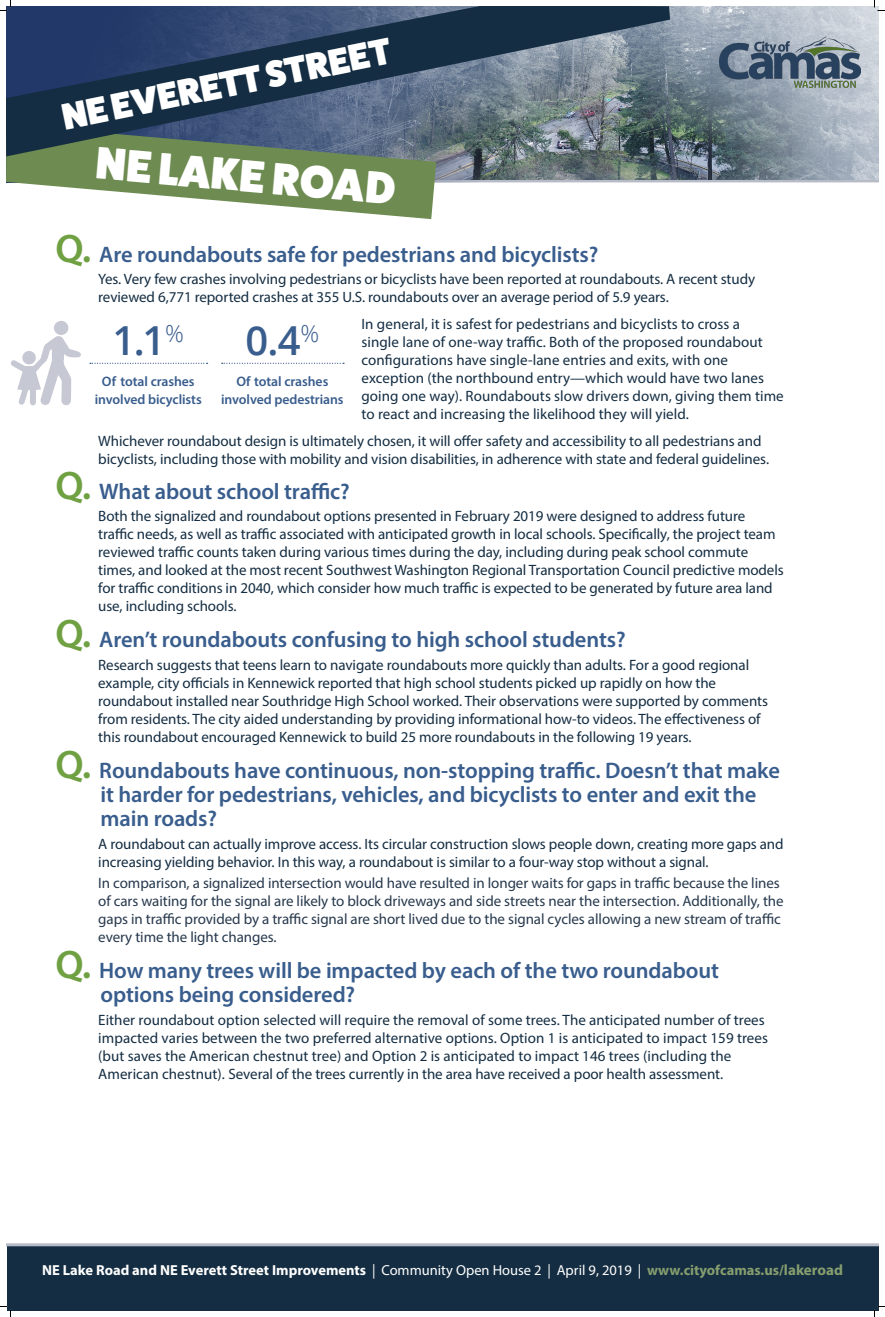
<style>
.page{position:relative;width:885px;height:1317px;background:#fff}
.page>*{position:absolute;margin:0;border:0;box-sizing:border-box;transform-origin:0 0}
.t1{font:800 45.5px "Fat Frank";color:#fff}
.Into{font:600 40px "Open Sans";color:#395d8d}
.t2{font:800 37.4px "Fat Frank";color:#fff}
.qUESTION{font:600 22.5px/24px "Myriad Pro";letter-spacing:-.005em;color:#395d8d}
.ANSWER{font:15px/18px "Myriad Pro";letter-spacing:-.005em;color:#142d42}
.ANSWER-2{font:15px/18px "Myriad Pro";letter-spacing:-.005em;color:#27394d}
.t3{font:700 14.5px "Myriad Pro";color:#fff}
.body_text{font:600 13.75px/17.5px "Myriad Pro";letter-spacing:-.005em;color:#395d8d;text-align:center}
.s1{font-size:40px;color:#6fa042}
.s2{font-weight:400}
.s3{color:#869d6e}
.s4{font-size:15px;color:#869d6e}
</style>
<div class="page">
<div style="left:8px;top:1245px;width:871px;height:66px;background:#142d42"></div>
<svg style="left:11px;top:336px;width:70px;height:69px"></svg>
<div style="left:54px;top:321px;width:14px;height:14px;background:#c6c8d3;border-radius:50%"></div>
<div style="left:22px;top:351px;width:14px;height:13px;background:#c6c8d3;border-radius:50%"></div>
<svg style="left:90px;top:363px;width:118px;height:1px"></svg>
<svg style="left:222px;top:363px;width:122px;height:1px"></svg>
<svg style="left:863px;top:6px;width:16px;height:173px;background:#c5cdd6"></svg>
<svg style="left:436px;top:6px;width:427px;height:176px;background:#87949e"></svg>
<svg style="left:6px;top:156px;width:430px;height:63px"></svg>
<svg style="left:6px;top:6px;width:664px;height:150px;background:#3f546a"></svg>
<img style="left:719px;top:36px;width:142px;height:51px">
<hr style="left:6px;top:1243px;width:873px;height:3px;background:#b7bbc8">
<svg style="left:0;top:0;width:11px;height:11px"></svg>
<svg style="left:0;top:1306px;width:11px;height:11px"></svg>
<svg style="left:874px;top:0;width:11px;height:11px"></svg>
<svg style="left:874px;top:1306px;width:11px;height:11px"></svg>
<h3 class="t2" style="left:58px;top:98px;width:336px;rotate:-12deg">NE EVERETT STREET</h3>
<h1 class="t1" style="left:98px;top:137px;width:302px;rotate:5deg">NE LAKE ROAD</h1>
<p class="qUESTION" style="left:56px;top:242px;width:545px"><span class="s1">Q.</span> Are roundabouts safe for pedestrians and bicyclists?</p>
<p class="ANSWER" style="left:98px;top:270px;width:658px">Yes. Very few crashes involving pedestrians or bicyclists have been reported at roundabouts. A recent study reviewed 6,771 reported crashes at 355 U.S. roundabouts over an average period of 5.9 years.</p>
<p class="ANSWER" style="left:362px;top:315px;width:424px">In general, it is safest for pedestrians and bicyclists to cross a<br>single lane of one-way traffic. Both of the proposed roundabout configurations have single-lane entries and exits, with one exception (the northbound entry—which would have two lanes going one way). Roundabouts slow drivers down, giving them time to react and increasing the likelihood they will yield.</p>
<p class="ANSWER" style="left:98px;top:432px;width:672px">Whichever roundabout design is ultimately chosen, it will offer safety and accessibility to all pedestrians and bicyclists, including those with mobility and vision disabilities, in adherence with state and federal guidelines.</p>
<p class="qUESTION" style="left:56px;top:478px;width:296px"><span class="s1">Q.</span> What about school traffic?</p>
<p class="ANSWER" style="left:98px;top:507px;width:687px">Both the signalized and roundabout options presented in February 2019 were designed to address future traffic needs, as well as traffic associated with anticipated growth in local schools. Specifically, the project team reviewed traffic counts taken during various times during the day, including during peak school commute times, and looked at the most recent Southwest Washington Regional Transportation Council predictive models for traffic conditions in 2040, which consider how much traffic is expected to be generated by future area land use, including schools.</p>
<p class="qUESTION" style="left:56px;top:627px;width:572px"><span class="s1">Q.</span> Aren’t roundabouts confusing to high school students?</p>
<p class="ANSWER" style="left:98px;top:656px;width:671px">Research suggests that teens learn to navigate roundabouts more quickly than adults. For a good regional example, city officials in Kennewick reported that high school students picked up rapidly on how the roundabout installed near Southridge High School worked. Their observations were supported by comments from residents. The city aided understanding by providing informational how-to videos. The effectiveness of this roundabout encouraged Kennewick to build 25 more roundabouts in the following 19 years.</p>
<p class="qUESTION" style="left:100px;top:758px;width:681px;text-indent:-45px"><span class="s1">Q.</span> Roundabouts have continuous, non-stopping traffic. Doesn’t that make it harder for pedestrians, vehicles, and bicyclists to enter and exit the main roads?</p>
<p class="ANSWER" style="left:98px;top:835px;width:687px">A roundabout can actually improve access. Its circular construction slows people down, creating more gaps and increasing yielding behavior. In this way, a roundabout is similar to a four-way stop without a signal.</p>
<p class="ANSWER-2" style="left:98px;top:873px;width:687px">In comparison, a signalized intersection would have resulted in longer waits for gaps in traffic because the lines of cars waiting for the signal are likely to block driveways and side streets near the intersection. Additionally, the gaps in traffic provided by a traffic signal are short lived due to the signal cycles allowing a new stream of traffic every time the light changes.</p>
<p class="qUESTION" style="left:100px;top:958px;width:620px;text-indent:-45px"><span class="s1">Q.</span> How many trees will be impacted by each of the two roundabout options being considered?</p>
<p class="ANSWER" style="left:98px;top:1010px;width:671px">Either roundabout option selected will require the removal of some trees. The anticipated number of trees impacted varies between the two preferred alternative options. Option 1 is anticipated to impact 159 trees (but saves the American chestnut tree) and Option 2 is anticipated to impact 146 trees (including the American chestnut). Several of the trees currently in the area have received a poor health assessment.</p>
<p class="Into" style="left:113px;top:313px;width:73px">1.1<sup>%</sup></p>
<p class="body_text" style="left:95px;top:373px;width:108px">Of total crashes involved bicyclists</p>
<p class="Into" style="left:245px;top:313px;width:75px">0.4<sup>%</sup></p>
<p class="body_text" style="left:221px;top:373px;width:124px">Of total crashes involved pedestrians</p>
<p class="t3" style="left:42px;top:1261px;width:802px">NE Lake Road and NE Everett Street Improvements <span class="s2">| Community Open House 2 | April 9, 2019 |</span> <span class="s3">www.cityofcamas.us/</span><span class="s4">lakeroad</span></p>
</div>
